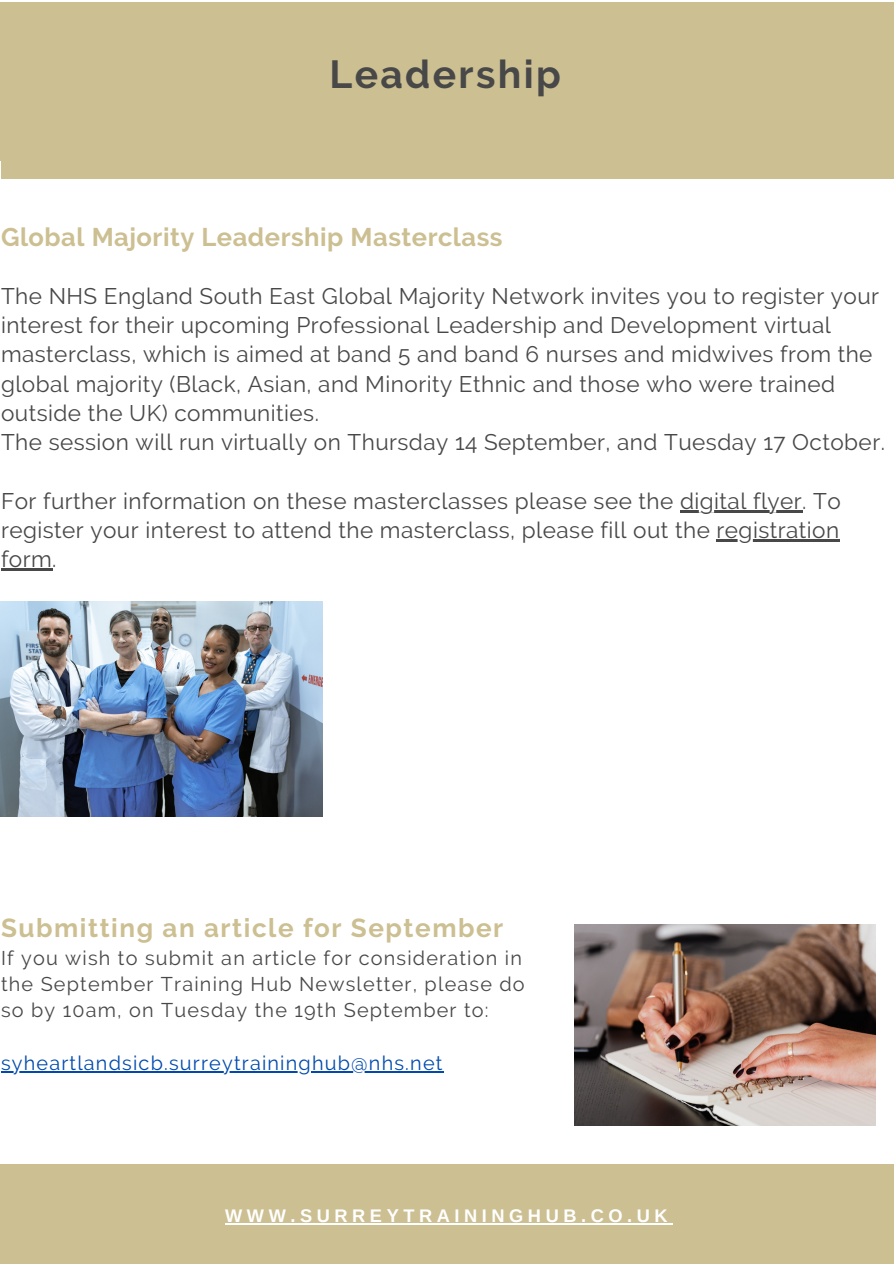
<style>
.page{position:relative;width:894px;height:1264px;background:#fff}
.page>*{position:absolute;margin:0;border:0;box-sizing:border-box;transform-origin:0 0}
.t1{font:700 39px "Raleway";letter-spacing:.06em;color:#484848}
.t2{font:700 25.95px "Raleway";letter-spacing:.06em;color:#ccbf92}
.t3{font:700 25.5px "Raleway";letter-spacing:.02em;color:#ccbf92}
.t4{font:22.5px/29.2px "Raleway";letter-spacing:.02em;color:#484848}
.t5{font:19.8px/26.2px "Raleway";letter-spacing:.06em;color:#484848}
.t6{font:19.8px "Raleway";letter-spacing:.06em;color:#004aad}
.t7{font:700 18.15px "Arimo";letter-spacing:.25em;color:#fff}
</style>
<div class="page">
<div style="left:0;top:1164px;width:893px;height:99px;background:#ccbf92"></div>
<img style="left:574px;top:924px;width:301px;height:201px">
<div style="left:0;top:2px;width:893px;height:158px;background:#ccbf92"></div>
<div style="left:1px;top:20px;width:892px;height:158px;background:#ccbf92"></div>
<hr style="left:679px;top:510px;width:123px;height:2px;background:#484848">
<hr style="left:716px;top:539px;width:123px;height:2px;background:#484848">
<hr style="left:1px;top:568px;width:51px;height:2px;background:#484848">
<img style="left:0;top:601px;width:322px;height:215px">
<hr style="left:1px;top:1071px;width:442px;height:1px;background:#004aad">
<hr style="left:225px;top:1222px;width:447px;height:2px;background:#fff">
<p class="t1" style="left:329px;top:51px;width:232px">Leadership</p>
<p class="t3" style="left:1px;top:222px;width:503px">Global Majority Leadership Masterclass</p>
<p class="t4" style="left:1px;top:281px;width:879px">The NHS England South East Global Majority Network invites you to register your interest for their upcoming Professional Leadership and Development virtual masterclass, which is aimed at band 5 and band 6 nurses and midwives from the global majority (Black, Asian, and Minority Ethnic and those who were trained outside the UK) communities.</p>
<p class="t4" style="left:1px;top:427px;width:885px">The session will run virtually on Thursday 14 September, and Tuesday 17 October.</p>
<p class="t4" style="left:1px;top:486px;width:841px;text-align:justify">For further information on these masterclasses please see the digital flyer. To register your interest to attend the masterclass, please fill out the registration form.</p>
<p class="t2" style="left:1px;top:912px;width:503px">Submitting an article for September</p>
<p class="t5" style="left:1px;top:944px;width:525px">If you wish to submit an article for consideration in the September Training Hub Newsletter, please do so by 10am, on Tuesday the 19th September to:</p>
<p class="t6" style="left:1px;top:1051px;width:443px">syheartlandsicb.surreytraininghub@nhs.net</p>
<p class="t7" style="left:225px;top:1205px;width:444px">WWW.SURREYTRAININGHUB.CO.UK</p>
</div>
